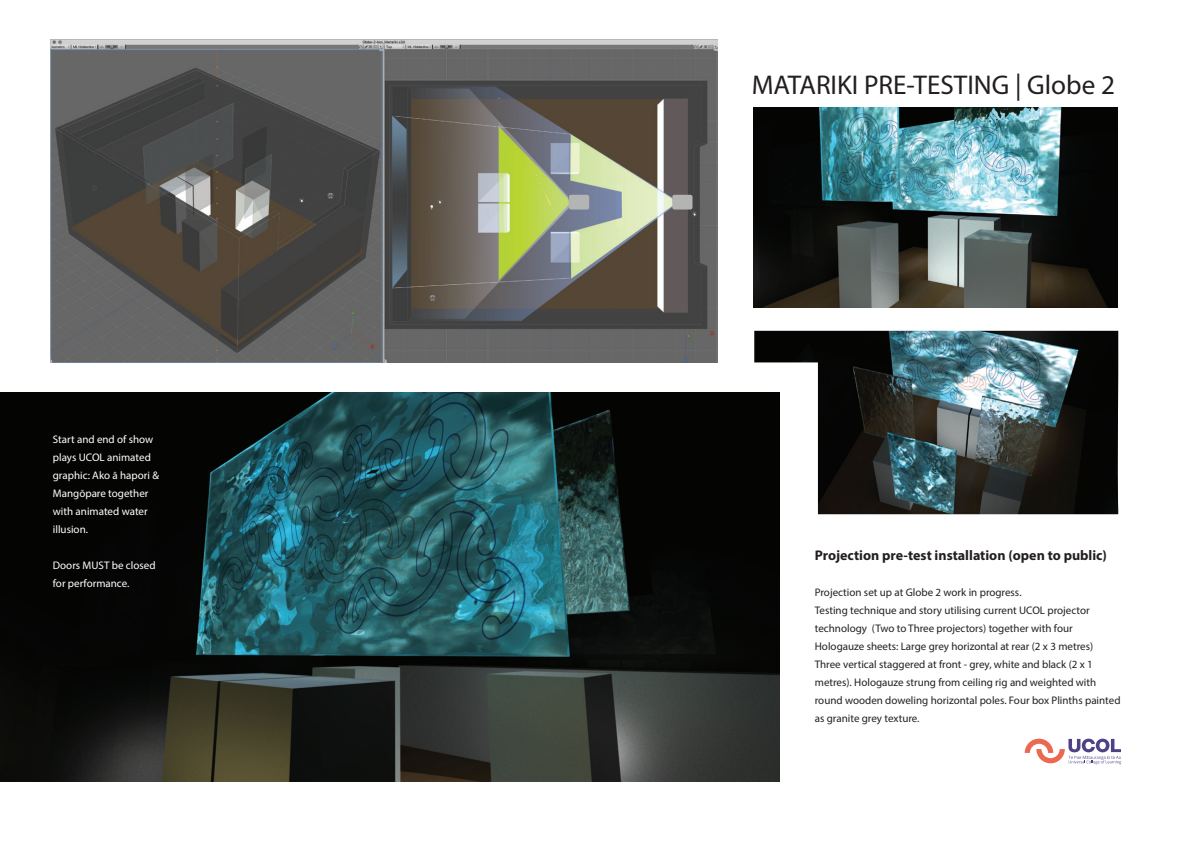
<style>
.page{position:relative;width:1191px;height:842px;background:#fff}
.page>*{position:absolute;margin:0;border:0;box-sizing:border-box;transform-origin:0 0}
.t1{font:27.2px "Myriad Pro";color:#231f20}
.t2{font:700 14px "Myriad Pro";color:#231f20}
.t3{font:11px/18px "Myriad Pro";color:#231f20}
.t4{font:11px/18px "Myriad Pro";color:#fff}
</style>
<div class="page">
<img style="left:753px;top:108px;width:364px;height:199px">
<img style="left:50px;top:40px;width:667px;height:322px">
<svg style="left:1024px;top:739px;width:97px;height:25px"></svg>
<img style="left:0;top:392px;width:779px;height:390px">
<img style="left:754px;top:331px;width:364px;height:183px">
<p class="t4" style="left:53px;top:430px;width:108px">Start and end of show plays UCOL animated graphic: Ako ā hapori &amp;<br>Mangōpare together with animated water illusion.</p>
<p class="t4" style="left:53px;top:556px;width:104px">Doors MUST be closed for performance.</p>
<h1 class="t1" style="left:752px;top:68px;width:365px">MATARIKI PRE-TESTING | Globe 2</h1>
<p class="t2" style="left:815px;top:546px;width:294px">Projection pre-test installation (open to public)</p>
<p class="t3" style="left:815px;top:583px;width:307px">Projection set up at Globe 2 work in progress.<br>Testing technique and story utilising current UCOL projector technology (Two to Three projectors) together with four Hologauze sheets: Large grey horizontal at rear (2 x 3 metres)<br>Three vertical staggered at front - grey, white and black (2 x 1 metres). Hologauze strung from ceiling rig and weighted with round wooden doweling horizontal poles. Four box Plinths painted as granite grey texture.</p>
</div>
